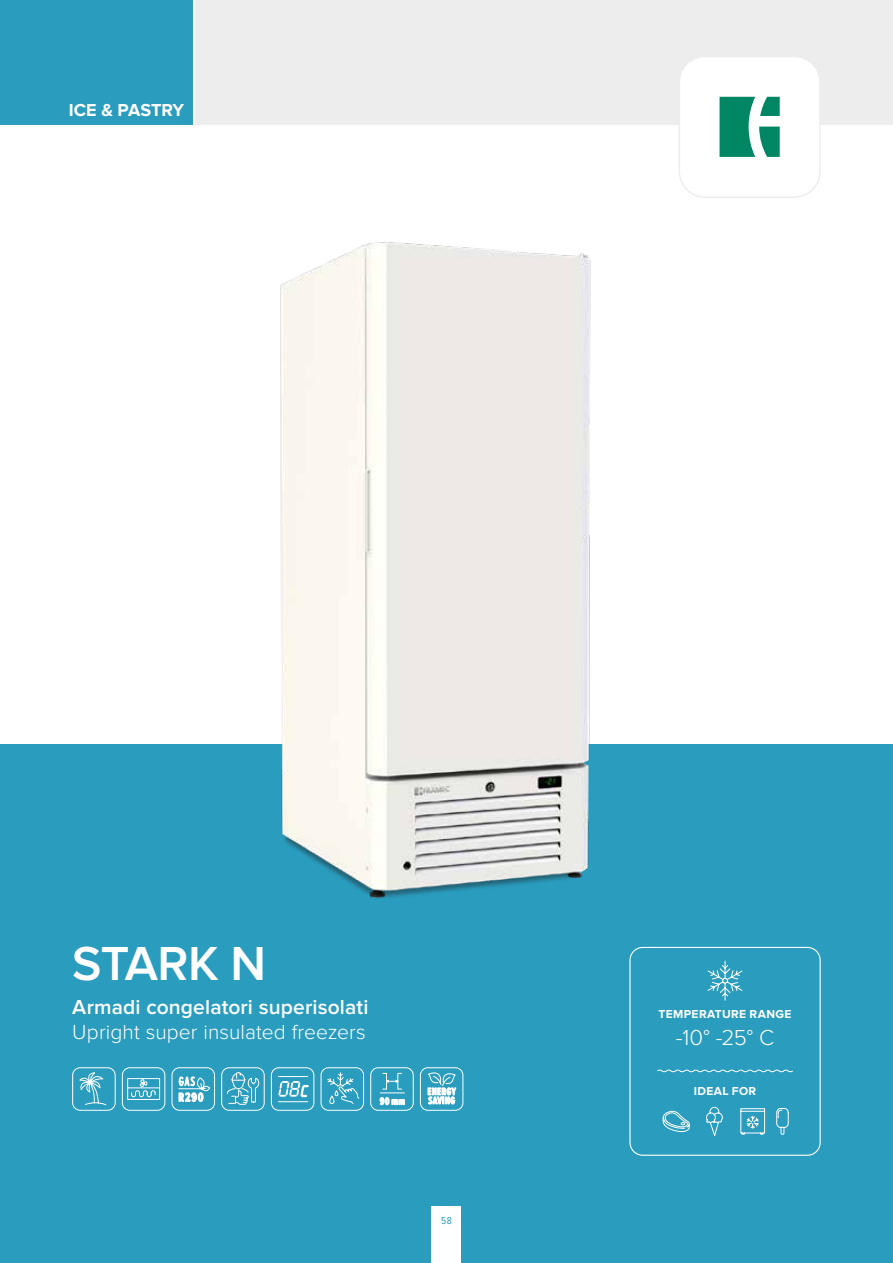
<style>
.page{position:relative;width:893px;height:1263px;background:#fff}
.page>*{position:absolute;margin:0;border:0;box-sizing:border-box;transform-origin:0 0}
.t1{font:600 49.5px "Proxima Nova";letter-spacing:-.015em;color:#fff}
.t2{font:300 22.5px "Proxima Nova";color:#fff}
.t3{font:600 21px "Proxima Nova";letter-spacing:.005em;color:#fff}
.t4{font:300 21px "Proxima Nova";letter-spacing:.005em;color:#fff}
.t5{font:700 18px "Proxima Nova";color:#fff}
.t6{font:700 12px "Proxima Nova";letter-spacing:.03em;color:#fff}
.t7{font:10.5px "Proxima Nova Cond";color:#2a9cbe}
</style>
<div class="page">
<div style="left:196px;top:0;width:697px;height:124px;background:#ededed"></div>
<div style="left:0;top:744px;width:893px;height:519px;background:#2a9cbe"></div>
<div style="left:679px;top:57px;width:141px;height:140px;background:#fff;border-radius:26px"></div>
<div style="left:679px;top:56px;width:142px;height:142px;border:2px solid #ededed;border-radius:26px"></div>
<div style="left:0;top:0;width:193px;height:124px;background:#2a9cbe"></div>
<svg style="left:707px;top:960px;width:36px;height:41px"></svg>
<svg style="left:657px;top:1069px;width:136px;height:4px"></svg>
<svg style="left:662px;top:1111px;width:28px;height:21px"></svg>
<svg style="left:706px;top:1106px;width:17px;height:30px"></svg>
<svg style="left:740px;top:1108px;width:25px;height:27px"></svg>
<svg style="left:776px;top:1108px;width:13px;height:27px"></svg>
<div style="left:629px;top:947px;width:192px;height:209px;border:1px solid #fff;border-radius:13px"></div>
<img style="left:280px;top:172px;width:420px;height:727px">
<svg style="left:79px;top:1072px;width:28px;height:34px"></svg>
<div style="left:72px;top:1067px;width:44px;height:44px;border:1px solid #fff;border-radius:8px"></div>
<div style="left:122px;top:1067px;width:43px;height:44px;border:1px solid #fff;border-radius:8px"></div>
<svg style="left:127px;top:1078px;width:33px;height:22px"></svg>
<svg style="left:171px;top:1067px;width:44px;height:44px"></svg>
<svg style="left:221px;top:1067px;width:44px;height:44px"></svg>
<div style="left:271px;top:1067px;width:43px;height:44px;border:1px solid #fff;border-radius:8px"></div>
<svg style="left:278px;top:1081px;width:31px;height:17px"></svg>
<hr style="left:278px;top:1076px;width:30px;height:1px;background:#fff">
<hr style="left:278px;top:1101px;width:30px;height:1px;background:#fff">
<svg style="left:320px;top:1067px;width:44px;height:44px"></svg>
<svg style="left:370px;top:1067px;width:44px;height:44px"></svg>
<div style="left:420px;top:1067px;width:43px;height:44px;border:1px solid #fff;border-radius:8px"></div>
<svg style="left:428px;top:1072px;width:28px;height:32px"></svg>
<svg style="left:720px;top:97px;width:60px;height:60px"></svg>
<div style="left:432px;top:1207px;width:29px;height:56px;background:#fff"></div>
<p class="t5" style="left:69px;top:99px;width:117px">ICE &amp; PASTRY</p>
<h1 class="t1" style="left:72px;top:935px;width:195px">STARK N</h1>
<p class="t3" style="left:72px;top:994px;width:298px">Armadi congelatori superisolati</p>
<p class="t4" style="left:72px;top:1020px;width:295px">Upright super insulated freezers</p>
<p class="t7" style="left:441px;top:1214px;width:12px">58</p>
<p class="t6" style="left:659px;top:1007px;width:134px">TEMPERATURE RANGE</p>
<p class="t2" style="left:676px;top:1025px;width:100px">-10° -25° C</p>
<p class="t6" style="left:694px;top:1084px;width:64px">IDEAL FOR</p>
</div>
